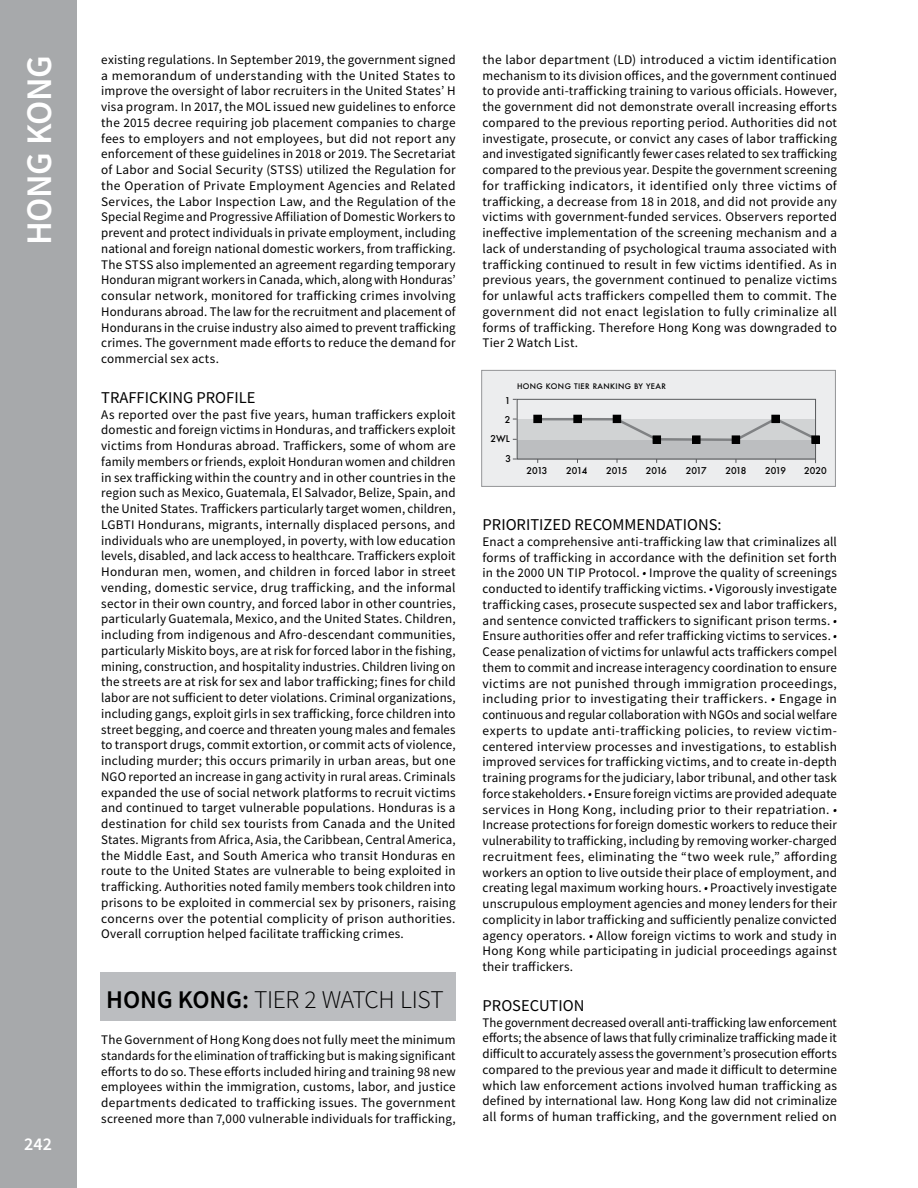
<style>
.page{position:relative;width:918px;height:1188px;background:#fff}
.page>*{position:absolute;margin:0;border:0;box-sizing:border-box;transform-origin:0 0}
.t1{font:600 36px "Source Sans Pro";letter-spacing:-.01em;color:#fff}
.t2{font:300 25.5px "Source Sans Pro";letter-spacing:-.02em;color:#000}
.t3{font:600 18px "Source Sans Pro";color:#fff}
.t4{font:16.5px "Source Sans Pro";color:#000}
.t5{font:13.2px/15.8px "Source Sans Pro";letter-spacing:.015em;color:#000;text-align:justify}
.t6{font:500 9.15px "Futura";letter-spacing:-.075em;color:#000}
.t7{font:500 7.5px "Futura";letter-spacing:.05em;color:#000}
.s1{font-weight:600}
.s2{font-style:italic}
</style>
<div class="page">
<div style="left:0;top:0;width:76px;height:1188px;background:#a7a9ab"></div>
<div style="left:100px;top:973px;width:356px;height:48px;background:#bbbdc0"></div>
<div style="left:482px;top:370px;width:353px;height:116px;background:#ecedee"></div>
<div style="left:481px;top:370px;width:355px;height:117px;border:1px solid #949597"></div>
<div style="left:517px;top:439px;width:299px;height:20px;background:#bcbec0"></div>
<div style="left:517px;top:419px;width:299px;height:20px;background:#d1d3d4"></div>
<div style="left:517px;top:399px;width:299px;height:60px;border:1px solid #585a5c"></div>
<svg style="left:535px;top:416px;width:284px;height:26px"></svg>
<div style="left:534px;top:415px;width:7px;height:8px;background:#000"></div>
<div style="left:533px;top:415px;width:9px;height:8px;border:1px solid #000"></div>
<div style="left:574px;top:415px;width:7px;height:8px;background:#000"></div>
<div style="left:573px;top:415px;width:9px;height:8px;border:1px solid #000"></div>
<div style="left:613px;top:415px;width:8px;height:8px;background:#000"></div>
<div style="left:693px;top:436px;width:7px;height:7px;background:#000"></div>
<div style="left:692px;top:436px;width:8px;height:8px;border:1px solid #000"></div>
<div style="left:653px;top:436px;width:8px;height:7px;background:#000"></div>
<div style="left:653px;top:436px;width:8px;height:8px;border:1px solid #000"></div>
<div style="left:732px;top:436px;width:8px;height:7px;background:#000"></div>
<div style="left:732px;top:436px;width:8px;height:8px;border:1px solid #000"></div>
<div style="left:812px;top:436px;width:7px;height:7px;background:#000"></div>
<div style="left:811px;top:436px;width:9px;height:8px;border:1px solid #000"></div>
<div style="left:772px;top:415px;width:7px;height:8px;background:#000"></div>
<div style="left:771px;top:415px;width:9px;height:8px;border:1px solid #000"></div>
<h1 class="t1" style="left:15px;top:245px;width:192px;rotate:-90deg">HONG KONG</h1>
<h3 class="t3" style="left:24px;top:1132px;width:29px">242</h3>
<p class="t5" style="left:101px;top:52px;width:356px">existing regulations. In September 2019, the government signed a memorandum of understanding with the United States to improve the oversight of labor recruiters in the United States’ H visa program. In 2017, the MOL issued new guidelines to enforce the 2015 decree requiring job placement companies to charge fees to employers and not employees, but did not report any enforcement of these guidelines in 2018 or 2019. The Secretariat of Labor and Social Security (STSS) utilized the Regulation for the Operation of Private Employment Agencies and Related Services, the Labor Inspection Law, and the Regulation of the Special Regime and Progressive Affiliation of Domestic Workers to prevent and protect individuals in private employment, including national and foreign national domestic workers, from trafficking.<br>The STSS also implemented an agreement regarding temporary Honduran migrant workers in Canada, which, along with Honduras’ consular network, monitored for trafficking crimes involving Hondurans abroad. The law for the recruitment and placement of Hondurans in the cruise industry also aimed to prevent trafficking crimes. The government made efforts to reduce the demand for commercial sex acts.</p>
<p class="t4" style="left:101px;top:387px;width:156px">TRAFFICKING PROFILE</p>
<p class="t5" style="left:101px;top:406px;width:356px">As reported over the past five years, human traffickers exploit domestic and foreign victims in Honduras, and traffickers exploit victims from Honduras abroad. Traffickers, some of whom are family members or friends, exploit Honduran women and children in sex trafficking within the country and in other countries in the region such as Mexico, Guatemala, El Salvador, Belize, Spain, and the United States. Traffickers particularly target women, children, LGBTI Hondurans, migrants, internally displaced persons, and individuals who are unemployed, in poverty, with low education levels, disabled, and lack access to healthcare. Traffickers exploit Honduran men, women, and children in forced labor in street vending, domestic service, drug trafficking, and the informal sector in their own country, and forced labor in other countries, particularly Guatemala, Mexico, and the United States. Children, including from indigenous and Afro-descendant communities, particularly Miskito boys, are at risk for forced labor in the fishing, mining, construction, and hospitality industries. Children living on the streets are at risk for sex and labor trafficking; fines for child labor are not sufficient to deter violations. Criminal organizations, including gangs, exploit girls in sex trafficking, force children into street begging, and coerce and threaten young males and females to transport drugs, commit extortion, or commit acts of violence, including murder; this occurs primarily in urban areas, but one NGO reported an increase in gang activity in rural areas. Criminals expanded the use of social network platforms to recruit victims and continued to target vulnerable populations. Honduras is a destination for child sex tourists from Canada and the United States. Migrants from Africa, Asia, the Caribbean, Central America, the Middle East, and South America who transit Honduras en route to the United States are vulnerable to being exploited in trafficking. Authorities noted family members took children into prisons to be exploited in commercial sex by prisoners, raising concerns over the potential complicity of prison authorities.<br>Overall corruption helped facilitate trafficking crimes.</p>
<h2 class="t2" style="left:106px;top:984px;width:339px"><span class="s1">HONG KONG:</span> TIER 2 WATCH LIST</h2>
<p class="t5" style="left:101px;top:1032px;width:356px">The Government of Hong Kong does not fully meet the minimum standards for the elimination of trafficking but is making significant efforts to do so. These efforts included hiring and training 98 new employees within the immigration, customs, labor, and justice departments dedicated to trafficking issues. The government screened more than 7,000 vulnerable individuals for trafficking,</p>
<p class="t5" style="left:483px;top:52px;width:356px">the labor department (LD) introduced a victim identification mechanism to its division offices, and the government continued to provide anti-trafficking training to various officials. However, the government did not demonstrate overall increasing efforts compared to the previous reporting period. Authorities did not investigate, prosecute, or convict any cases of labor trafficking and investigated significantly fewer cases related to sex trafficking compared to the previous year. Despite the government screening for trafficking indicators, it identified only three victims of trafficking, a decrease from 18 in 2018, and did not provide any victims with government-funded services. Observers reported ineffective implementation of the screening mechanism and a lack of understanding of psychological trauma associated with trafficking continued to result in few victims identified. As in previous years, the government continued to penalize victims for unlawful acts traffickers compelled them to commit. The government did not enact legislation to fully criminalize all forms of trafficking. Therefore Hong Kong was downgraded to Tier 2 Watch List.</p>
<p class="t7" style="left:517px;top:381px;width:150px">HONG KONG TIER RANKING BY YEAR</p>
<p class="t6" style="left:505px;top:394px;width:7px">1</p>
<p class="t6" style="left:505px;top:413px;width:7px">2</p>
<p class="t6" style="left:491px;top:433px;width:21px">2WL</p>
<p class="t6" style="left:505px;top:452px;width:7px">3</p>
<p class="t6" style="left:526px;top:464px;width:23px">2013</p>
<p class="t6" style="left:566px;top:464px;width:23px">2014</p>
<p class="t6" style="left:606px;top:464px;width:23px">2015</p>
<p class="t6" style="left:646px;top:464px;width:22px">2016</p>
<p class="t6" style="left:686px;top:464px;width:22px">2017</p>
<p class="t6" style="left:725px;top:464px;width:23px">2018</p>
<p class="t6" style="left:765px;top:464px;width:23px">2019</p>
<p class="t6" style="left:804px;top:464px;width:24px">2020</p>
<p class="t4" style="left:483px;top:514px;width:241px">PRIORITIZED RECOMMENDATIONS:</p>
<p class="t5" style="left:483px;top:534px;width:356px">Enact a comprehensive anti-trafficking law that criminalizes all forms of trafficking in accordance with the definition set forth in the 2000 UN TIP Protocol. <span class="s2">•</span> Improve the quality of screenings conducted to identify trafficking victims. <span class="s2">•</span> Vigorously investigate trafficking cases, prosecute suspected sex and labor traffickers, and sentence convicted traffickers to significant prison terms. <span class="s2">• </span>Ensure authorities offer and refer trafficking victims to services. <span class="s2">• </span>Cease penalization of victims for unlawful acts traffickers compel them to commit and increase interagency coordination to ensure victims are not punished through immigration proceedings, including prior to investigating their traffickers. <span class="s2">•</span> Engage in continuous and regular collaboration with NGOs and social welfare experts to update anti-trafficking policies, to review victim&shy;centered interview processes and investigations, to establish improved services for trafficking victims, and to create in-depth training programs for the judiciary, labor tribunal, and other task force stakeholders. <span class="s2">•</span> Ensure foreign victims are provided adequate services in Hong Kong, including prior to their repatriation. <span class="s2">• </span>Increase protections for foreign domestic workers to reduce their vulnerability to trafficking, including by removing worker-charged recruitment fees, eliminating the “two week rule,” affording workers an option to live outside their place of employment, and creating legal maximum working hours. <span class="s2">•</span> Proactively investigate unscrupulous employment agencies and money lenders for their complicity in labor trafficking and sufficiently penalize convicted agency operators. <span class="s2">•</span> Allow foreign victims to work and study in Hong Kong while participating in judicial proceedings against their traffickers.</p>
<p class="t4" style="left:483px;top:995px;width:103px">PROSECUTION</p>
<p class="t5" style="left:483px;top:1014px;width:356px">The government decreased overall anti-trafficking law enforcement efforts; the absence of laws that fully criminalize trafficking made it difficult to accurately assess the government’s prosecution efforts compared to the previous year and made it difficult to determine which law enforcement actions involved human trafficking as defined by international law. Hong Kong law did not criminalize all forms of human trafficking, and the government relied on</p>
</div>
